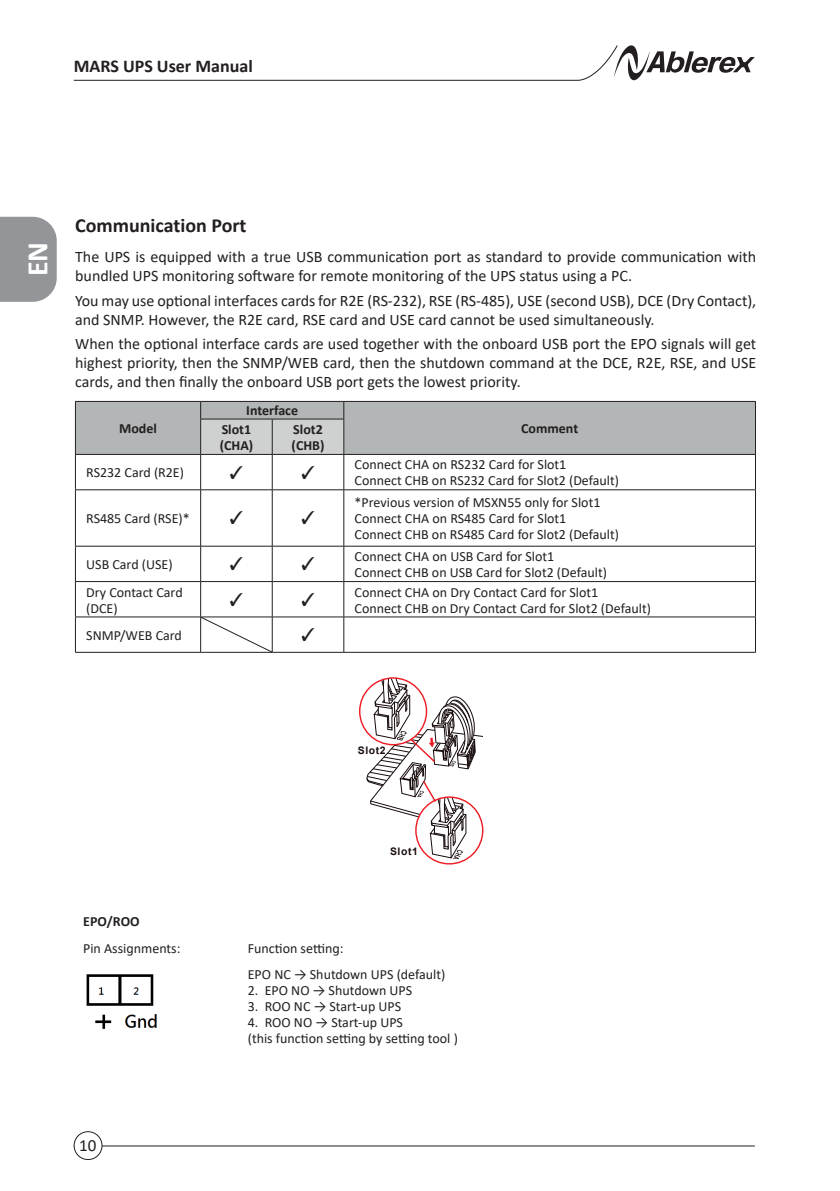
<style>
.page{position:relative;width:840px;height:1191px;background:#fff}
.page>*{position:absolute;margin:0;border:0;box-sizing:border-box;transform-origin:0 0}
.t1{font:700 30px "Calibri";color:#fff}
.t2{font:700 20px "Calibri";color:#231f20}
.t3{font:700 18px "Calibri";color:#231f20}
.t4{font:18px "MS Mincho";color:#231f20}
.t5{font:17px "Calibri";color:#231f20}
.t6{font:16px/19px "Calibri";color:#231f20}
.t7{font:14px/16px "Calibri";color:#231f20}
.t8{font:700 14px/18.4px "Calibri";color:#231f20}
.t9{font:700 10.4px "Arial";letter-spacing:.045em;color:#170b0c}
</style>
<div class="page">
<svg style="left:75px;top:401px;width:680px;height:53px;background:#b2b5b5"></svg>
<hr style="left:754px;top:419px;width:1px;height:35px;background:#231f20">
<hr style="left:200px;top:419px;width:72px;height:1px;background:#231f20">
<hr style="left:200px;top:419px;width:1px;height:35px;background:#231f20">
<hr style="left:272px;top:419px;width:72px;height:1px;background:#231f20">
<hr style="left:272px;top:419px;width:1px;height:35px;background:#231f20">
<hr style="left:343px;top:419px;width:1px;height:35px;background:#231f20">
<hr style="left:75px;top:454px;width:125px;height:1px;background:#231f20">
<hr style="left:75px;top:455px;width:1px;height:34px;background:#231f20">
<hr style="left:200px;top:454px;width:72px;height:1px;background:#231f20">
<hr style="left:200px;top:455px;width:1px;height:34px;background:#231f20">
<hr style="left:272px;top:454px;width:71px;height:1px;background:#231f20">
<hr style="left:272px;top:455px;width:1px;height:34px;background:#231f20">
<hr style="left:343px;top:454px;width:412px;height:1px;background:#231f20">
<hr style="left:343px;top:455px;width:1px;height:34px;background:#231f20">
<hr style="left:754px;top:455px;width:1px;height:34px;background:#231f20">
<hr style="left:75px;top:489px;width:125px;height:1px;background:#231f20">
<hr style="left:75px;top:490px;width:1px;height:56px;background:#231f20">
<hr style="left:200px;top:489px;width:72px;height:1px;background:#231f20">
<hr style="left:200px;top:490px;width:1px;height:56px;background:#231f20">
<hr style="left:272px;top:489px;width:71px;height:1px;background:#231f20">
<hr style="left:272px;top:490px;width:1px;height:56px;background:#231f20">
<hr style="left:343px;top:489px;width:412px;height:1px;background:#231f20">
<hr style="left:343px;top:490px;width:1px;height:56px;background:#231f20">
<hr style="left:754px;top:490px;width:1px;height:56px;background:#231f20">
<hr style="left:75px;top:546px;width:125px;height:1px;background:#231f20">
<hr style="left:75px;top:546px;width:1px;height:35px;background:#231f20">
<hr style="left:200px;top:546px;width:72px;height:1px;background:#231f20">
<hr style="left:200px;top:546px;width:1px;height:35px;background:#231f20">
<hr style="left:272px;top:546px;width:71px;height:1px;background:#231f20">
<hr style="left:272px;top:546px;width:1px;height:35px;background:#231f20">
<hr style="left:343px;top:546px;width:412px;height:1px;background:#231f20">
<hr style="left:343px;top:546px;width:1px;height:35px;background:#231f20">
<hr style="left:754px;top:546px;width:1px;height:35px;background:#231f20">
<hr style="left:75px;top:581px;width:125px;height:1px;background:#231f20">
<hr style="left:75px;top:582px;width:1px;height:34px;background:#231f20">
<hr style="left:200px;top:581px;width:72px;height:1px;background:#231f20">
<hr style="left:200px;top:582px;width:1px;height:34px;background:#231f20">
<hr style="left:272px;top:581px;width:71px;height:1px;background:#231f20">
<hr style="left:272px;top:582px;width:1px;height:34px;background:#231f20">
<hr style="left:343px;top:581px;width:412px;height:1px;background:#231f20">
<hr style="left:343px;top:582px;width:1px;height:34px;background:#231f20">
<hr style="left:754px;top:582px;width:1px;height:34px;background:#231f20">
<hr style="left:75px;top:616px;width:125px;height:1px;background:#231f20">
<hr style="left:75px;top:617px;width:1px;height:35px;background:#231f20">
<hr style="left:200px;top:616px;width:72px;height:1px;background:#231f20">
<hr style="left:200px;top:617px;width:1px;height:35px;background:#231f20">
<hr style="left:272px;top:616px;width:71px;height:1px;background:#231f20">
<hr style="left:272px;top:617px;width:1px;height:35px;background:#231f20">
<hr style="left:343px;top:616px;width:412px;height:1px;background:#231f20">
<hr style="left:343px;top:617px;width:1px;height:35px;background:#231f20">
<hr style="left:754px;top:617px;width:1px;height:35px;background:#231f20">
<hr style="left:75px;top:652px;width:125px;height:1px;background:#231f20">
<hr style="left:200px;top:652px;width:72px;height:1px;background:#231f20">
<hr style="left:272px;top:652px;width:71px;height:1px;background:#231f20">
<hr style="left:343px;top:652px;width:412px;height:1px;background:#231f20">
<svg style="left:201px;top:617px;width:71px;height:35px"></svg>
<svg style="left:359px;top:678px;width:67px;height:66px"></svg>
<svg style="left:364px;top:678px;width:118px;height:181px"></svg>
<img style="left:86px;top:974px;width:71px;height:55px">
<svg style="left:73px;top:45px;width:681px;height:36px"></svg>
<hr style="left:74px;top:1145px;width:680px;height:1px;background:#231f20">
<div style="left:74px;top:1131px;width:28px;height:28px;background:#fff;border-radius:50%"></div>
<div style="left:74px;top:1131px;width:28px;height:28px;border:1px solid #231f20;border-radius:50%"></div>
<svg style="left:0;top:217px;width:57px;height:85px;background:#999a9d"></svg>
<p class="t3" style="left:74px;top:54px;width:180px">MARS UPS User Manual</p>
<h1 class="t1" style="left:16px;top:276px;width:36px;rotate:-90deg">EN</h1>
<p class="t2" style="left:75px;top:211px;width:173px">Communication Port</p>
<p class="t6" style="left:75px;top:247px;width:682px">The UPS is equipped with a true USB communication port as standard to provide communication with bundled UPS monitoring software for remote monitoring of the UPS status using a PC.</p>
<p class="t6" style="left:75px;top:290px;width:682px">You may use optional interfaces cards for R2E (RS-232), RSE (RS-485), USE (second USB), DCE (Dry Contact), and SNMP. However, the R2E card, RSE card and USE card cannot be used simultaneously.</p>
<p class="t6" style="left:75px;top:334px;width:682px;text-align:justify">When the optional interface cards are used together with the onboard USB port the EPO signals will get highest priority, then the SNMP/WEB card, then the shutdown command at the DCE, R2E, RSE, and USE cards, and then finally the onboard USB port gets the lowest priority.</p>
<p class="t8" style="left:119px;top:419px;width:39px">Model</p>
<p class="t8" style="left:221px;top:401px;width:78px;text-indent:25px">Interface<br>Slot1</p>
<p class="t8" style="left:521px;top:419px;width:59px">Comment</p>
<p class="t8" style="left:291px;top:421px;width:34px;line-height:16px">Slot2 (CHB)</p>
<p class="t8" style="left:219px;top:436px;width:35px">(CHA)</p>
<p class="t7" style="left:86px;top:464px;width:99px">RS232 Card (R2E)</p>
<p class="t4" style="left:227px;top:463px;width:19px">✓</p>
<p class="t4" style="left:299px;top:463px;width:19px">✓</p>
<p class="t7" style="left:354px;top:456px;width:266px">Connect CHA on RS232 Card for Slot1<br>Connect CHB on RS232 Card for Slot2 (Default)</p>
<p class="t7" style="left:86px;top:510px;width:105px">RS485 Card (RSE)*</p>
<p class="t4" style="left:227px;top:509px;width:19px">✓</p>
<p class="t4" style="left:299px;top:509px;width:19px">✓</p>
<p class="t7" style="left:354px;top:494px;width:266px">*Previous version of MSXN55 only for Slot1<br>Connect CHA on RS485 Card for Slot1<br>Connect CHB on RS485 Card for Slot2 (Default)</p>
<p class="t7" style="left:86px;top:556px;width:88px">USB Card (USE)</p>
<p class="t4" style="left:227px;top:555px;width:19px">✓</p>
<p class="t4" style="left:299px;top:555px;width:19px">✓</p>
<p class="t7" style="left:354px;top:548px;width:254px">Connect CHA on USB Card for Slot1<br>Connect CHB on USB Card for Slot2 (Default)</p>
<p class="t7" style="left:86px;top:583px;width:98px">Dry Contact Card (DCE)</p>
<p class="t4" style="left:227px;top:590px;width:19px">✓</p>
<p class="t4" style="left:299px;top:590px;width:19px">✓</p>
<p class="t7" style="left:354px;top:583px;width:297px">Connect CHA on Dry Contact Card for Slot1<br>Connect CHB on Dry Contact Card for Slot2 (Default)</p>
<p class="t7" style="left:86px;top:627px;width:97px">SNMP/WEB Card</p>
<p class="t4" style="left:299px;top:625px;width:19px">✓</p>
<p class="t9" style="left:358px;top:744px;width:29px">Slot2</p>
<p class="t9" style="left:390px;top:844px;width:29px">Slot1</p>
<p class="t8" style="left:83px;top:912px;width:58px">EPO/ROO</p>
<p class="t7" style="left:83px;top:939px;width:99px">Pin Assignments:</p>
<p class="t7" style="left:248px;top:934px;width:199px;line-height:26.4px">Function setting:<br>EPO NC → Shutdown UPS (default)</p>
<p class="t7" style="left:248px;top:982px;width:166px">2. EPO NO → Shutdown UPS</p>
<p class="t7" style="left:248px;top:998px;width:155px">3. ROO NC → Start-up UPS</p>
<p class="t7" style="left:248px;top:1014px;width:211px">4. ROO NO → Start-up UPS<br>(this function setting by setting tool )</p>
<p class="t5" style="left:79px;top:1133px;width:19px">10</p>
</div>
